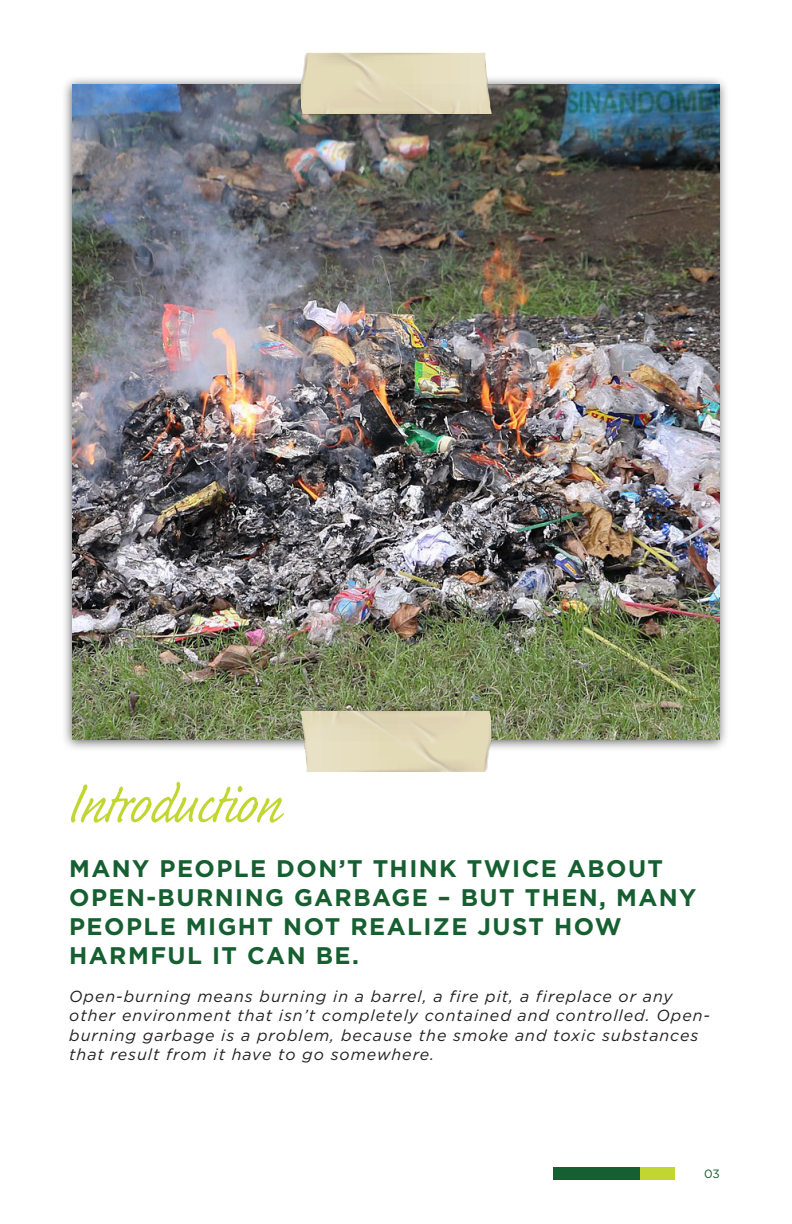
<style>
.page{position:relative;width:792px;height:1224px;background:#fff}
.page>*{position:absolute;margin:0;border:0;box-sizing:border-box;transform-origin:0 0}
.t1{font:60px "Schuss Hand ITC Std";letter-spacing:.01em;color:#c1d630}
.t2{font:700 24px/28.8px "Gotham";letter-spacing:.06em;color:#165f31}
.t3{font:italic 16px/19.2px "Gotham";letter-spacing:.06em;color:#231f20}
.t4{font:12px "Gotham";color:#165f31}
</style>
<div class="page">
<div style="left:640px;top:1167px;width:34px;height:12px;background:#c1d630"></div>
<div style="left:553px;top:1167px;width:87px;height:12px;background:#165f31"></div>
<div style="left:62px;top:75px;width:668px;height:677px;background:#231f20;opacity:.75"></div>
<img style="left:73px;top:84px;width:646px;height:655px">
<svg style="left:299px;top:52px;width:194px;height:64px;background:#dcd3b7"></svg>
<svg style="left:299px;top:709px;width:194px;height:63px;background:#ddd5b6"></svg>
<p class="t1" style="left:70px;top:765px;width:213px">Introduction</p>
<p class="t2" style="left:69px;top:854px;width:629px">MANY PEOPLE DON’T THINK TWICE ABOUT<br>OPEN-BURNING GARBAGE – BUT THEN, MANY<br>PEOPLE MIGHT NOT REALIZE JUST HOW<br>HARMFUL IT CAN BE.</p>
<p class="t3" style="left:69px;top:987px;width:642px">Open-burning means burning in a barrel, a fire pit, a fireplace or any other environment that isn’t completely contained and controlled. Open&shy;burning garbage is a problem, because the smoke and toxic substances that result from it have to go somewhere.</p>
<p class="t4" style="left:704px;top:1166px;width:17px">03</p>
</div>
